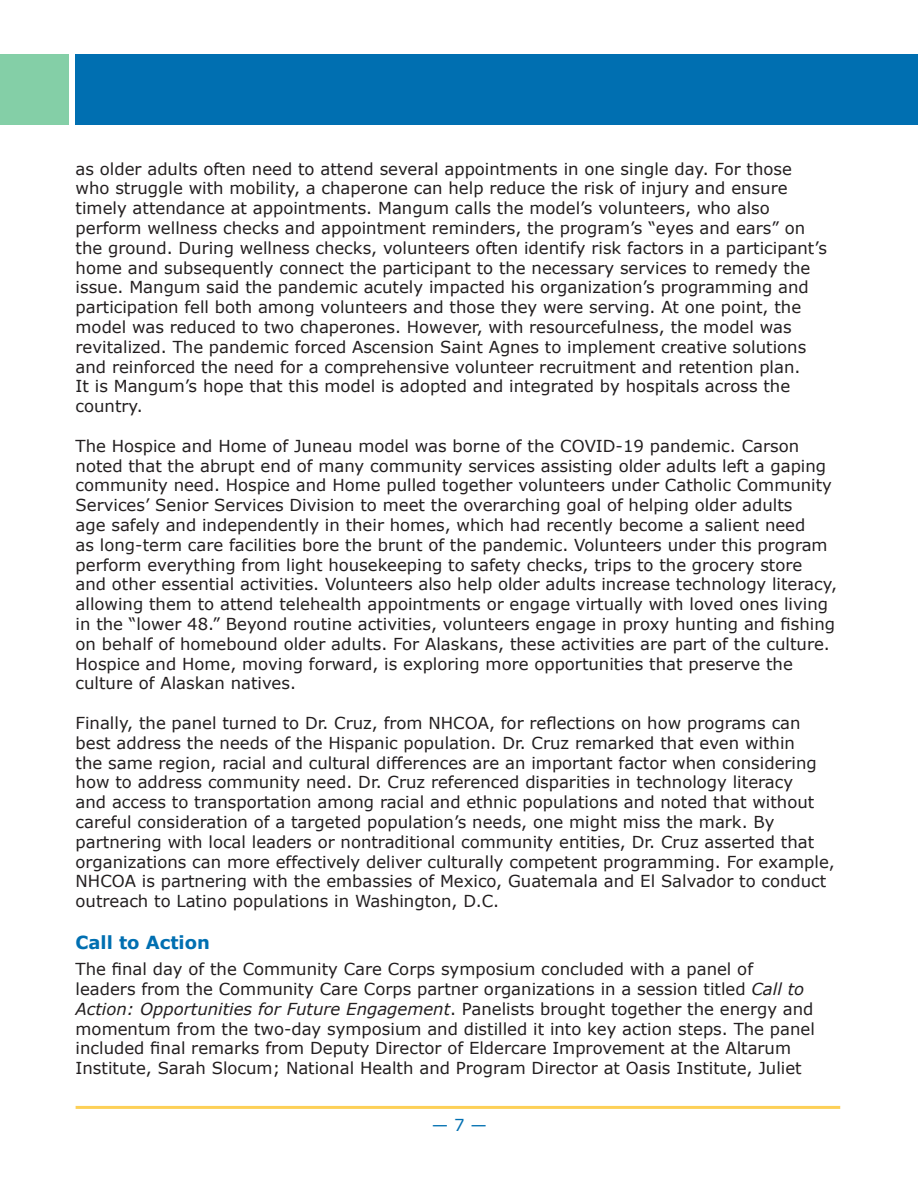
<style>
.page{position:relative;width:918px;height:1188px;background:#fff}
.page>*{position:absolute;margin:0;border:0;box-sizing:border-box;transform-origin:0 0}
.Subhead{font:700 18px "Verdana";color:#006fb1}
.t1{font:16.5px/19.8px "Verdana";color:#231f20}
.t2{font:16.5px "Verdana";color:#006fb1}
.s1{font-style:italic}
</style>
<div class="page">
<hr style="left:76px;top:1106px;width:764px;height:3px;background:#fdd057">
<div style="left:0;top:54px;width:68px;height:70px;background:#84cfa7"></div>
<div style="left:76px;top:54px;width:842px;height:70px;background:#006fb1"></div>
<p class="t1" style="left:76px;top:159px;width:753px">as older adults often need to attend several appointments in one single day. For those who struggle with mobility, a chaperone can help reduce the risk of injury and ensure timely attendance at appointments. Mangum calls the model’s volunteers, who also perform wellness checks and appointment reminders, the program’s “eyes and ears” on the ground. During wellness checks, volunteers often identify risk factors in a participant’s home and subsequently connect the participant to the necessary services to remedy the issue. Mangum said the pandemic acutely impacted his organization’s programming and participation fell both among volunteers and those they were serving. At one point, the model was reduced to two chaperones. However, with resourcefulness, the model was revitalized. The pandemic forced Ascension Saint Agnes to implement creative solutions and reinforced the need for a comprehensive volunteer recruitment and retention plan.<br>It is Mangum’s hope that this model is adopted and integrated by hospitals across the country.</p>
<p class="t1" style="left:76px;top:436px;width:763px">The Hospice and Home of Juneau model was borne of the COVID-19 pandemic. Carson noted that the abrupt end of many community services assisting older adults left a gaping community need. Hospice and Home pulled together volunteers under Catholic Community Services’ Senior Services Division to meet the overarching goal of helping older adults<br>age safely and independently in their homes, which had recently become a salient need<br>as long-term care facilities bore the brunt of the pandemic. Volunteers under this program perform everything from light housekeeping to safety checks, trips to the grocery store and other essential activities. Volunteers also help older adults increase technology literacy, allowing them to attend telehealth appointments or engage virtually with loved ones living in the “lower 48.” Beyond routine activities, volunteers engage in proxy hunting and fishing on behalf of homebound older adults. For Alaskans, these activities are part of the culture.<br>Hospice and Home, moving forward, is exploring more opportunities that preserve the culture of Alaskan natives.</p>
<p class="t1" style="left:76px;top:713px;width:761px">Finally, the panel turned to Dr. Cruz, from NHCOA, for reflections on how programs can best address the needs of the Hispanic population. Dr. Cruz remarked that even within<br>the same region, racial and cultural differences are an important factor when considering how to address community need. Dr. Cruz referenced disparities in technology literacy<br>and access to transportation among racial and ethnic populations and noted that without careful consideration of a targeted population’s needs, one might miss the mark. By partnering with local leaders or nontraditional community entities, Dr. Cruz asserted that organizations can more effectively deliver culturally competent programming. For example, NHCOA is partnering with the embassies of Mexico, Guatemala and El Salvador to conduct outreach to Latino populations in Washington, D.C.</p>
<p class="Subhead" style="left:76px;top:930px;width:136px">Call to Action</p>
<p class="t1" style="left:76px;top:960px;width:741px">The final day of the Community Care Corps symposium concluded with a panel of leaders from the Community Care Corps partner organizations in a session titled <span class="s1">Call to Action: Opportunities for Future Engagement</span>. Panelists brought together the energy and momentum from the two-day symposium and distilled it into key action steps. The panel included final remarks from Deputy Director of Eldercare Improvement at the Altarum Institute, Sarah Slocum; National Health and Program Director at Oasis Institute, Juliet</p>
<p class="t2" style="left:432px;top:1115px;width:57px">— 7 —</p>
</div>
